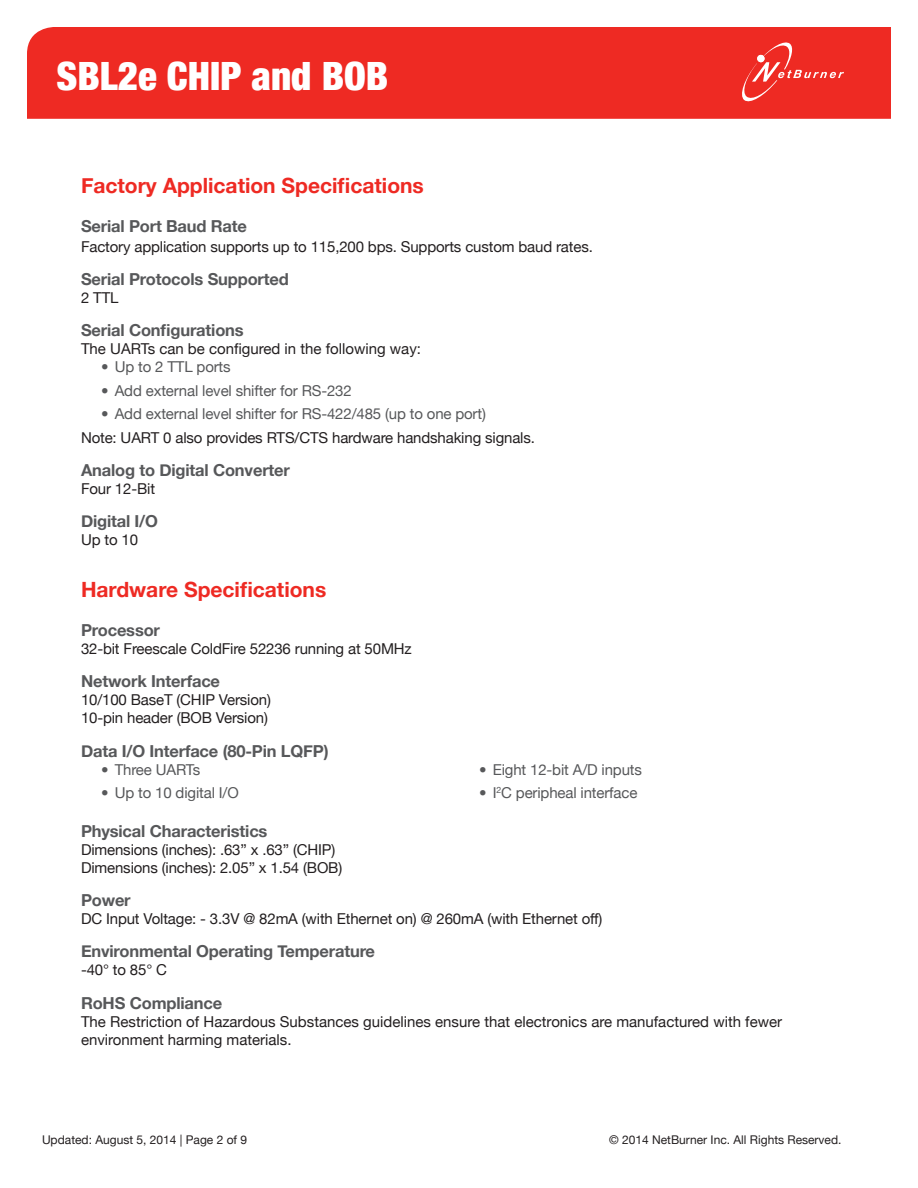
<style>
.page{position:relative;width:918px;height:1188px;background:#fff}
.page>*{position:absolute;margin:0;border:0;box-sizing:border-box;transform-origin:0 0}
.t1{font:900 condensed 39px "Helvetica Neue";color:#fff}
.t2{font:700 21px "Helvetica Neue";color:#ee2a23}
.t3{font:700 16.5px "Helvetica Neue";letter-spacing:-.01em;color:#57585a}
.t4{font:15px/18px "Helvetica Neue";letter-spacing:-.01em;color:#231f20}
.t5{font:15px "Helvetica Neue";letter-spacing:-.01em;color:#57585a}
.t6{font:12px "Helvetica Neue";color:#231f20}
</style>
<div class="page">
<div style="left:27px;top:27px;width:864px;height:92px;background:#ee2a23"></div>
<svg style="left:739px;top:39px;width:105px;height:66px;background:#ef3c36"></svg>
<h1 class="t1" style="left:56px;top:52px;width:333px">SBL2e CHIP and BOB</h1>
<h2 class="t2" style="left:81px;top:173px;width:344px">Factory Application Specifications</h2>
<p class="t3" style="left:81px;top:216px;width:167px">Serial Port Baud Rate</p>
<p class="t4" style="left:81px;top:237px;width:513px">Factory application supports up to 115,200 bps. Supports custom baud rates.</p>
<p class="t3" style="left:81px;top:269px;width:209px">Serial Protocols Supported</p>
<p class="t4" style="left:81px;top:289px;width:39px">2 TTL</p>
<p class="t3" style="left:81px;top:320px;width:164px">Serial Configurations</p>
<p class="t4" style="left:81px;top:340px;width:342px">The UARTs can be configured in the following way:</p>
<p class="t5" style="left:101px;top:358px;width:131px">• Up to 2 TTL ports</p>
<p class="t5" style="left:101px;top:381px;width:252px">• Add external level shifter for RS-232</p>
<p class="t5" style="left:101px;top:405px;width:386px">• Add external level shifter for RS-422/485 (up to one port)</p>
<p class="t4" style="left:81px;top:428px;width:455px">Note: UART 0 also provides RTS/CTS hardware handshaking signals.</p>
<p class="t3" style="left:81px;top:460px;width:210px">Analog to Digital Converter</p>
<p class="t4" style="left:81px;top:479px;width:76px">Four 12-Bit</p>
<p class="t3" style="left:81px;top:511px;width:79px">Digital I/O</p>
<p class="t4" style="left:81px;top:531px;width:59px">Up to 10</p>
<h2 class="t2" style="left:81px;top:577px;width:247px">Hardware Specifications</h2>
<p class="t3" style="left:81px;top:620px;width:81px">Processor</p>
<p class="t4" style="left:81px;top:640px;width:332px">32-bit Freescale ColdFire 52236 running at 50MHz</p>
<p class="t3" style="left:81px;top:671px;width:141px">Network Interface</p>
<p class="t4" style="left:81px;top:691px;width:192px">10/100 BaseT (CHIP Version)<br>10-pin header (BOB Version)</p>
<p class="t3" style="left:81px;top:741px;width:249px">Data I/O Interface (80-Pin LQFP)</p>
<p class="t5" style="left:101px;top:760px;width:100px">• Three UARTs</p>
<p class="t5" style="left:101px;top:784px;width:139px">• Up to 10 digital I/O</p>
<p class="t5" style="left:479px;top:760px;width:164px">• Eight 12-bit A/D inputs</p>
<p class="t5" style="left:479px;top:784px;width:160px">• I<sup>2</sup>C peripheal interface</p>
<p class="t3" style="left:81px;top:821px;width:188px">Physical Characteristics</p>
<p class="t4" style="left:81px;top:840px;width:263px">Dimensions (inches): .63” x .63” (CHIP)<br>Dimensions (inches): 2.05” x 1.54 (BOB)</p>
<p class="t3" style="left:81px;top:890px;width:51px">Power</p>
<p class="t4" style="left:81px;top:910px;width:523px">DC Input Voltage: - 3.3V @ 82mA (with Ethernet on) @ 260mA (with Ethernet off)</p>
<p class="t3" style="left:81px;top:941px;width:296px">Environmental Operating Temperature</p>
<p class="t4" style="left:81px;top:961px;width:88px">-40° to 85° C</p>
<p class="t3" style="left:81px;top:993px;width:143px">RoHS Compliance</p>
<p class="t4" style="left:81px;top:1012px;width:703px">The Restriction of Hazardous Substances guidelines ensure that electronics are manufactured with fewer environment harming materials.</p>
<p class="t6" style="left:42px;top:1132px;width:207px">Updated: August 5, 2014 | Page 2 of 9</p>
<p class="t6" style="left:609px;top:1132px;width:234px">© 2014 NetBurner Inc. All Rights Reserved.</p>
</div>
